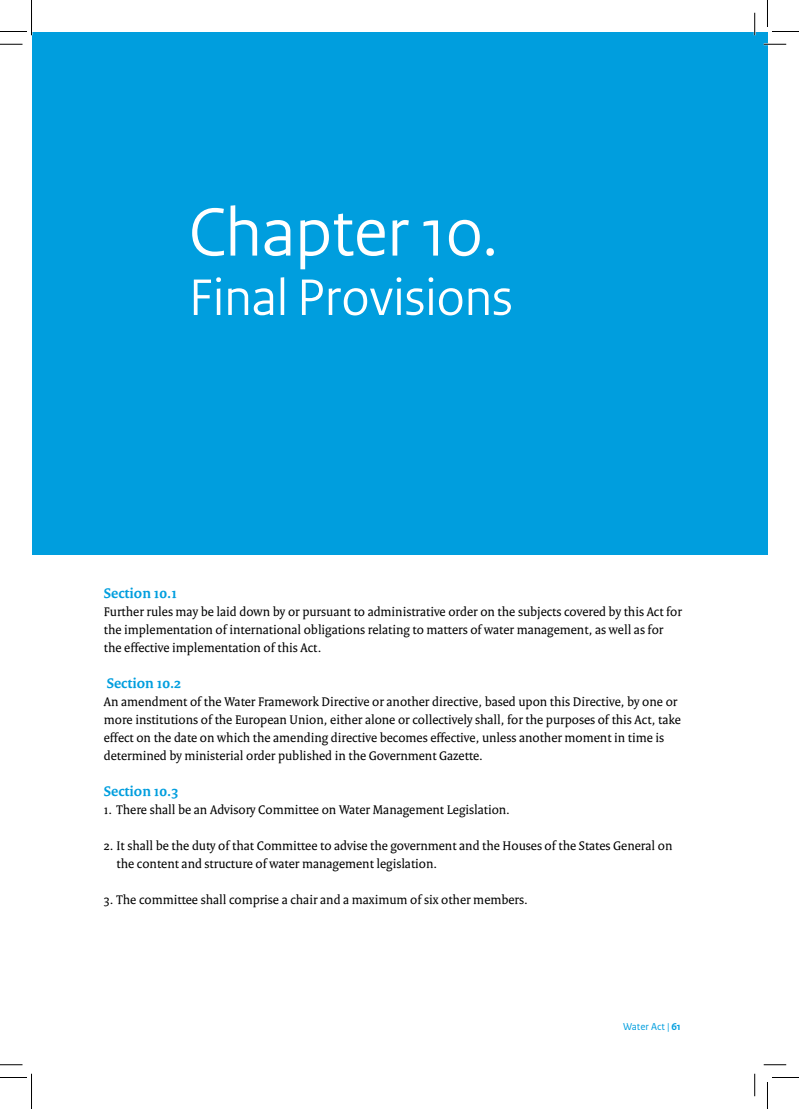
<style>
.page{position:relative;width:799px;height:1109px;background:#fff}
.page>*{position:absolute;margin:0;border:0;box-sizing:border-box;transform-origin:0 0}
.t1{font:72px "Rijksoverheid Sans Heading";color:#fff}
.t2{font:54px "Rijksoverheid Sans Heading";color:#fff}
.t3{font:700 15px "Rijksoverheid Serif";color:#009ede}
.t4{font:13.5px/18px "Rijksoverheid Serif";color:#000}
.t5{font:10.5px "Rijksoverheid Sans Text";color:#009ede}
.s1{font-weight:700}
</style>
<div class="page">
<div style="left:32px;top:32px;width:735px;height:522px;background:#009ede"></div>
<hr style="left:763px;top:43px;width:23px;height:2px;background:#fff">
<hr style="left:753px;top:13px;width:2px;height:22px;background:#fff">
<svg style="left:0;top:44px;width:22px;height:1px"></svg>
<svg style="left:763px;top:44px;width:23px;height:1px"></svg>
<svg style="left:0;top:1064px;width:22px;height:1px"></svg>
<svg style="left:763px;top:1064px;width:23px;height:1px"></svg>
<svg style="left:754px;top:13px;width:1px;height:22px"></svg>
<svg style="left:754px;top:1074px;width:1px;height:22px"></svg>
<svg style="left:0;top:0;width:32px;height:35px"></svg>
<svg style="left:0;top:1074px;width:32px;height:35px"></svg>
<svg style="left:767px;top:0;width:32px;height:32px"></svg>
<svg style="left:767px;top:1077px;width:32px;height:32px"></svg>
<p class="t1" style="left:189px;top:190px;width:310px">Chapter 10.</p>
<p class="t2" style="left:189px;top:266px;width:325px">Final Provisions</p>
<p class="t3" style="left:104px;top:584px;width:75px">Section 10.1</p>
<p class="t4" style="left:104px;top:602px;width:579px">Further rules may be laid down by or pursuant to administrative order on the subjects covered by this Act for the implementation of international obligations relating to matters of water management, as well as for the effective implementation of this Act.</p>
<p class="t3" style="left:107px;top:674px;width:76px">Section 10.2</p>
<p class="t4" style="left:104px;top:692px;width:578px">An amendment of the Water Framework Directive or another directive, based upon this Directive, by one or more institutions of the European Union, either alone or collectively shall, for the purposes of this Act, take effect on the date on which the amending directive becomes effective, unless another moment in time is determined by ministerial order published in the Government Gazette.</p>
<p class="t3" style="left:104px;top:782px;width:76px">Section 10.3</p>
<p class="t4" style="left:104px;top:800px;width:407px">1. There shall be an Advisory Committee on Water Management Legislation.</p>
<p class="t4" style="left:117px;top:836px;width:557px;text-indent:-13px">2. It shall be the duty of that Committee to advise the government and the Houses of the States General on the content and structure of water management legislation.</p>
<p class="t4" style="left:104px;top:890px;width:425px">3. The committee shall comprise a chair and a maximum of six other members.</p>
<p class="t5" style="left:623px;top:1020px;width:59px">Water Act | <span class="s1">61</span></p>
</div>
